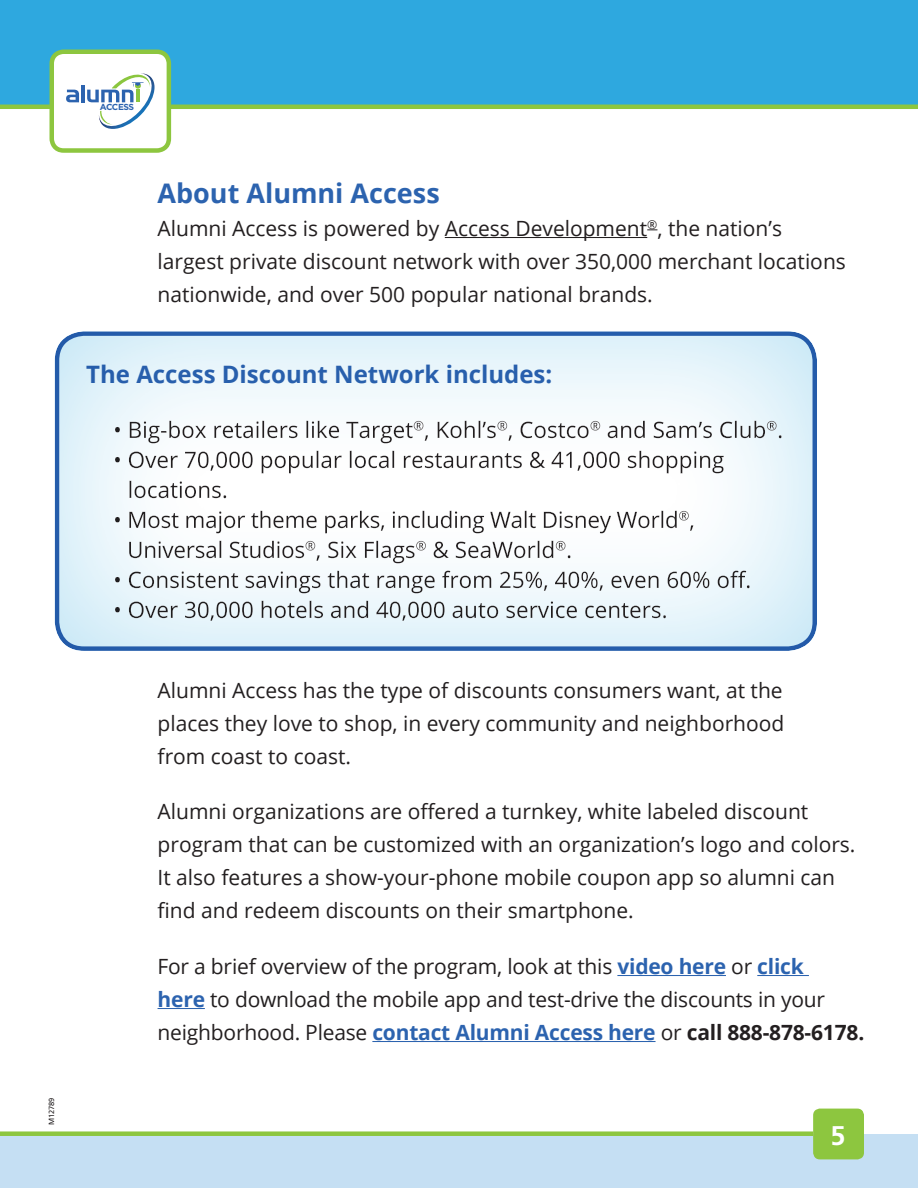
<style>
.page{position:relative;width:918px;height:1188px;background:#fff}
.page>*{position:absolute;margin:0;border:0;box-sizing:border-box;transform-origin:0 0}
.t1{font:700 27px "Open Sans";color:#2c63af}
.t2{font:700 27px "Frutiger";color:#fff}
.t3{font:700 24px "Open Sans";color:#2c63af}
.t4{font:21px/33px "Open Sans";color:#231f20}
.t5{font:700 8.7px "Gotham";letter-spacing:-.05em;color:#2c63af}
.t6{font:7.5px "Frutiger";color:#231f20}
.s1{font-weight:700;color:#2c63af}
.s2{font-weight:700}
</style>
<div class="page">
<div style="left:0;top:0;width:918px;height:107px;background:#2ea8df"></div>
<div style="left:0;top:1134px;width:918px;height:54px;background:#c5dff3"></div>
<hr style="left:0;top:105px;width:918px;height:4px;background:#8dc63f">
<div style="left:0;top:1131px;width:813px;height:5px;background:#8dc63f"></div>
<div style="left:813px;top:1109px;width:51px;height:50px;background:#8dc63f;border-radius:7px"></div>
<div style="left:52px;top:52px;width:117px;height:99px;background:#fff;border-radius:12px"></div>
<svg style="left:66px;top:90px;width:13px;height:12px"></svg>
<hr style="left:81px;top:85px;width:4px;height:17px;background:#2c63af">
<svg style="left:87px;top:73px;width:68px;height:56px"></svg>
<div style="left:49px;top:50px;width:122px;height:103px;border:4px solid #8dc63f;border-radius:12px"></div>
<hr style="left:445px;top:237px;width:202px;height:1px;background:#231f20">
<hr style="left:617px;top:975px;width:109px;height:1px;background:#2c63af">
<hr style="left:757px;top:975px;width:52px;height:1px;background:#2c63af">
<hr style="left:158px;top:1008px;width:47px;height:1px;background:#2c63af">
<hr style="left:372px;top:1041px;width:284px;height:1px;background:#2c63af">
<div style="left:54px;top:331px;width:764px;height:321px;background:#2ea8df;opacity:.36"></div>
<p class="t5" style="left:100px;top:102px;width:36px">ACCESS</p>
<p class="t1" style="left:158px;top:174px;width:284px">About Alumni Access</p>
<p class="t4" style="left:158px;top:211px;width:690px">Alumni Access is powered by Access Development<sup>®</sup>, the nation’s largest private discount network with over 350,000 merchant locations nationwide, and over 500 popular national brands.</p>
<p class="t3" style="left:86px;top:357px;width:468px">The Access Discount Network includes:</p>
<p class="t6" style="left:47px;top:1125px;width:29px;rotate:-90deg">M12789</p>
<p class="t4" style="left:158px;top:673px;width:628px;text-align:justify">Alumni Access has the type of discounts consumers want, at the places they love to shop, in every community and neighborhood from coast to coast.</p>
<p class="t4" style="left:158px;top:795px;width:699px">Alumni organizations are offered a turnkey, white labeled discount program that can be customized with an organization’s logo and colors.<br>It also features a show-your-phone mobile coupon app so alumni can find and redeem discounts on their smartphone.</p>
<p class="t4" style="left:158px;top:949px;width:708px">For a brief overview of the program, look at this <span class="s1">video here</span> or <span class="s1">click<br>here</span> to download the mobile app and test-drive the discounts in your neighborhood. Please <span class="s1">contact Alumni Access here</span> or <span class="s2">call 888-878-6178.</span></p>
<p class="t2" style="left:830px;top:1119px;width:17px">5</p>
</div>
